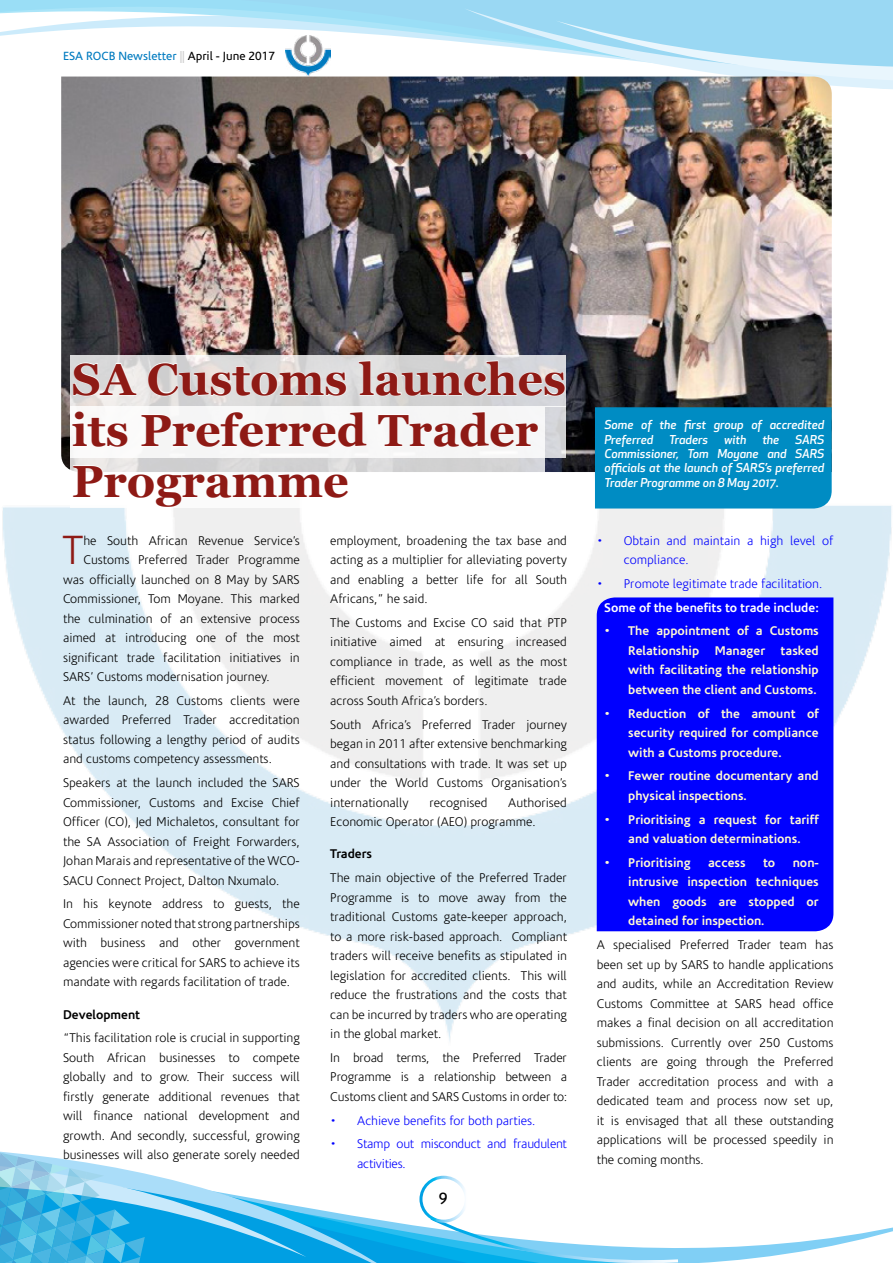
<style>
.page{position:relative;width:893px;height:1263px;background:#fff}
.page>*{position:absolute;margin:0;border:0;box-sizing:border-box;transform-origin:0 0}
.t1{font:700 45px/51px "Georgia";color:#8e1a15}
.t2{font:300 41.25px "Corisande";color:#8e1a15}
.t3{font:16.5px "Corisande";color:#000}
.t4{font:300 12.75px/19.5px "Corisande";color:#000;text-align:justify}
.t5{font:700 12.75px/19.5px "Corisande";color:#fffad4;text-align:justify}
.t6{font:300 12.75px/19.5px "Corisande";color:#00f}
.t7{font:300 12.75px/19.5px "Corisande";letter-spacing:-.02em;color:#00f}
.t8{font:700 12.75px "Corisande";color:#fff}
.t9{font:700 12.75px "Corisande";color:#000}
.t10{font:italic 500 12px/14.4px "Apex New";color:#fff}
.t11{font:12px "Corisande";color:#007bc0}
.s1{color:#cecece}
.s2{color:#000}
</style>
<div class="page">
<img style="left:2px;top:472px;width:890px;height:569px">
<svg style="left:398px;top:1175px;width:495px;height:88px"></svg>
<svg style="left:306px;top:1207px;width:92px;height:56px;background:#45bced"></svg>
<svg style="left:428px;top:1215px;width:253px;height:48px"></svg>
<div style="left:419px;top:1176px;width:49px;height:47px;border:3px solid #fff;border-radius:50%"></div>
<svg style="left:0;top:0;width:893px;height:77px"></svg>
<svg style="left:464px;top:8px;width:429px;height:81px"></svg>
<svg style="left:0;top:1151px;width:306px;height:112px"></svg>
<div style="left:597px;top:597px;width:236px;height:334px;background:#00f"></div>
<img style="left:61px;top:77px;width:771px;height:395px">
<div style="left:595px;top:407px;width:237px;height:101px;background:#008cc3"></div>
<svg style="left:71px;top:356px;width:495px;height:50px;background:#dad9d9"></svg>
<svg style="left:71px;top:406px;width:495px;height:51px;fill:#f6f6f7"></svg>
<svg style="left:71px;top:456px;width:474px;height:51px"></svg>
<svg style="left:73px;top:362px;width:64px;height:35px"></svg>
<svg style="left:147px;top:362px;width:200px;height:35px;background:#e1dfde"></svg>
<svg style="left:358px;top:360px;width:208px;height:36px;background:#dbdbdc"></svg>
<svg style="left:72px;top:411px;width:56px;height:36px"></svg>
<svg style="left:141px;top:411px;width:226px;height:36px"></svg>
<div style="left:378px;top:411px;width:161px;height:36px;background:#f6f6f6"></div>
<svg style="left:73px;top:465px;width:276px;height:42px"></svg>
<p class="t11" style="left:63px;top:49px;width:213px">ESA ROCB Newsletter <span class="s1">||</span> <span class="s2">April - June 2017</span></p>
<h1 class="t1" style="left:72px;top:351px;width:496px">SA Customs launches its Preferred Trader<br>Programme</h1>
<h2 class="t2" style="left:62px;top:528px;width:22px">T</h2>
<p class="t4" style="left:83px;top:531px;width:218px">he South African Revenue Service’s</p>
<p class="t4" style="left:83px;top:550px;width:218px">Customs Preferred Trader Programme</p>
<p class="t4" style="left:63px;top:570px;width:238px">was officially launched on 8 May by SARS</p>
<p class="t4" style="left:63px;top:589px;width:238px">Commissioner, Tom Moyane. This marked</p>
<p class="t4" style="left:63px;top:609px;width:238px">the culmination of an extensive process</p>
<p class="t4" style="left:63px;top:628px;width:238px">aimed at introducing one of the most</p>
<p class="t4" style="left:63px;top:648px;width:238px">significant trade facilitation initiatives in</p>
<p class="t4" style="left:63px;top:667px;width:208px">SARS’ Customs modernisation journey.</p>
<p class="t4" style="left:63px;top:691px;width:238px">At the launch, 28 Customs clients were awarded Preferred Trader accreditation status following a lengthy period of audits and customs competency assessments.</p>
<p class="t4" style="left:63px;top:773px;width:238px">Speakers at the launch included the SARS Commissioner, Customs and Excise Chief Officer (CO), Jed Michaletos, consultant for the SA Association of Freight Forwarders, Johan Marais and representative of the WCO-SACU Connect Project, Dalton Nxumalo.</p>
<p class="t4" style="left:63px;top:895px;width:238px">In his keynote address to guests, the Commissioner noted that strong partnerships with business and other government agencies were critical for SARS to achieve its mandate with regards facilitation of trade.</p>
<p class="t9" style="left:63px;top:1007px;width:79px">Development</p>
<p class="t4" style="left:63px;top:1029px;width:238px">“This facilitation role is crucial in supporting South African businesses to compete globally and to grow. Their success will firstly generate additional revenues that will finance national development and growth. And secondly, successful, growing businesses will also generate sorely needed</p>
<p class="t4" style="left:330px;top:531px;width:238px">employment, broadening the tax base and acting as a multiplier for alleviating poverty and enabling a better life for all South Africans,” he said.</p>
<p class="t4" style="left:330px;top:613px;width:238px">The Customs and Excise CO said that PTP initiative aimed at ensuring increased compliance in trade, as well as the most efficient movement of legitimate trade across South Africa’s borders.</p>
<p class="t4" style="left:330px;top:715px;width:238px">South Africa’s Preferred Trader journey began in 2011 after extensive benchmarking and consultations with trade. It was set up under the World Customs Organisation’s internationally</p>
<p class="t4" style="left:330px;top:793px;width:238px;text-indent:178px">Authorised<br>Economic Operator (AEO) programme.</p>
<p class="t9" style="left:330px;top:847px;width:43px">Traders</p>
<p class="t4" style="left:330px;top:868px;width:238px">The main objective of the Preferred Trader Programme is to move away from the traditional Customs gate-keeper approach, to a more risk-based approach. Compliant traders will receive benefits as stipulated in legislation for accredited clients. This will reduce the frustrations and the costs that can be incurred by traders who are operating in the global market.</p>
<p class="t4" style="left:330px;top:1048px;width:238px">In broad terms, the Preferred Trader Programme is a relationship between a Customs client and SARS Customs in order to:</p>
<p class="t6" style="left:330px;top:1111px;width:207px">• Achieve benefits for both parties.</p>
<p class="t7" style="left:357px;top:1135px;width:211px;text-indent:-27px">• Stamp out misconduct and fraudulent activities.</p>
<p class="t4" style="left:429px;top:793px;width:60px">recognised</p>
<p class="t3" style="left:439px;top:1189px;width:11px">9</p>
<p class="t10" style="left:604px;top:417px;width:222px">Some of the first group of accredited<br>Preferred</p>
<p class="t10" style="left:604px;top:432px;width:222px;text-align:justify;text-indent:191px">SARS Commissioner, Tom Moyane and SARS officials at the launch of SARS’s preferred Trader Programme on 8 May 2017.</p>
<p class="t10" style="left:669px;top:432px;width:41px">Traders</p>
<p class="t10" style="left:724px;top:432px;width:24px">with</p>
<p class="t10" style="left:762px;top:432px;width:18px">the</p>
<p class="t6" style="left:624px;top:531px;width:211px;text-indent:-27px">• Obtain and maintain a high level of compliance.</p>
<p class="t6" style="left:597px;top:574px;width:227px">• Promote legitimate trade facilitation.</p>
<p class="t8" style="left:604px;top:600px;width:216px">Some of the benefits to trade include:</p>
<p class="t5" style="left:628px;top:621px;width:192px;text-indent:-24px">• The appointment of a Customs Relationship Manager tasked with facilitating the relationship between the client and Customs.</p>
<p class="t5" style="left:628px;top:704px;width:192px;text-indent:-24px">• Reduction of the amount of security required for compliance with a Customs procedure.</p>
<p class="t5" style="left:628px;top:766px;width:192px;text-indent:-24px">• Fewer routine documentary and physical inspections.</p>
<p class="t5" style="left:604px;top:810px;width:216px;text-align:center">• Prioritising a request for tariff and valuation determinations.</p>
<p class="t5" style="left:604px;top:853px;width:88px">• Prioritising</p>
<p class="t5" style="left:708px;top:853px;width:39px">access</p>
<p class="t5" style="left:763px;top:853px;width:14px">to</p>
<p class="t5" style="left:628px;top:853px;width:192px;text-indent:165px">non&shy;intrusive inspection techniques when goods are stopped or detained for inspection.</p>
<p class="t4" style="left:597px;top:935px;width:238px">A specialised Preferred Trader team has been set up by SARS to handle applications and audits, while an Accreditation Review Customs Committee at SARS head office makes a final decision on all accreditation submissions. Currently over 250 Customs clients are going through the Preferred Trader accreditation process and with a dedicated team and process now set up, it is envisaged that all these outstanding applications will be processed speedily in the coming months.</p>
</div>
